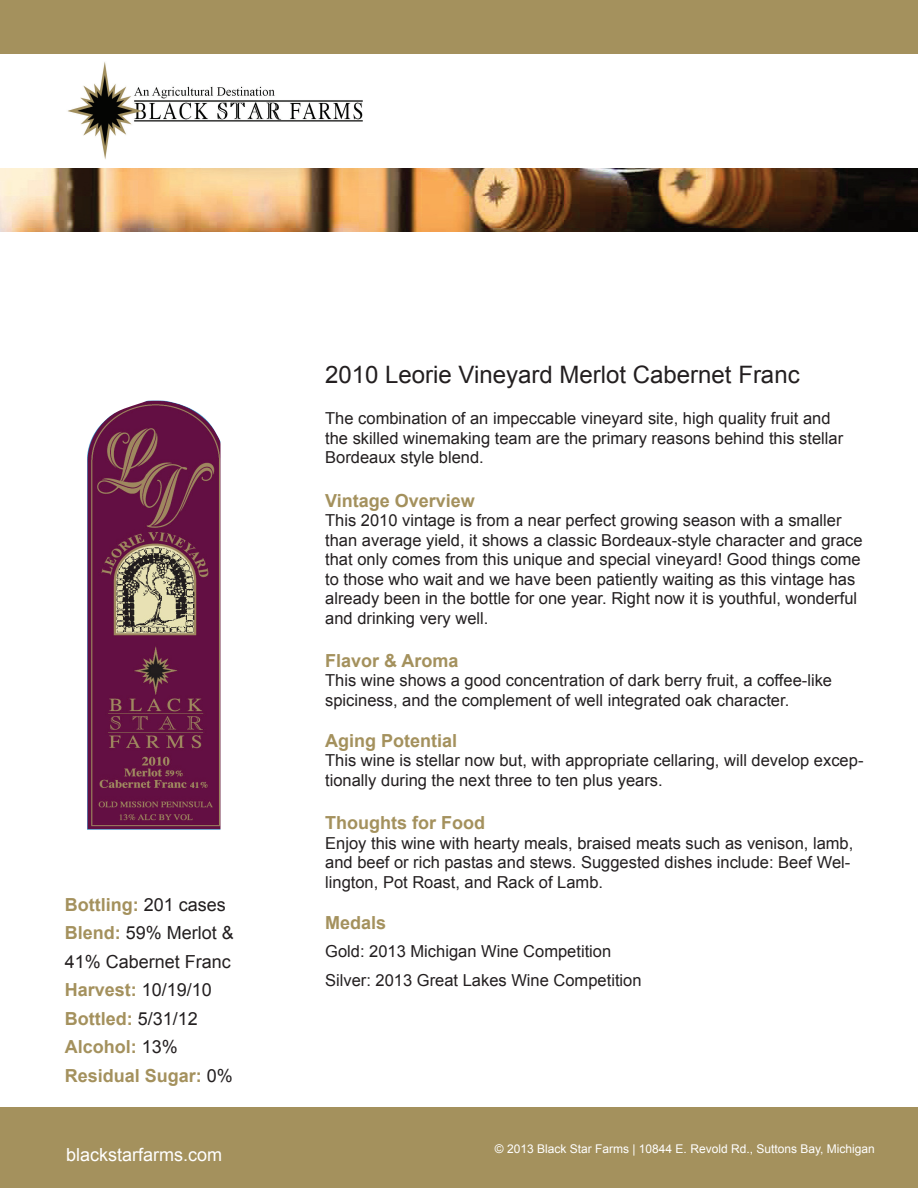
<style>
.page{position:relative;width:918px;height:1188px;background:#fff}
.page>*{position:absolute;margin:0;border:0;box-sizing:border-box;transform-origin:0 0}
.t1{font:24px "Arial";color:#231f20}
.t2{font:18px/28.5px "Arial";color:#231f20}
.t3{font:700 18px "Arial";color:#a4915d}
.t4{font:18px "Arial";color:#fff}
.t5{font:16.5px/19.5px "Arial";color:#231f20}
.t6{font:12px "Arial";color:#fff}
.s1{font-weight:700;color:#a4915d}
</style>
<div class="page">
<div style="left:0;top:0;width:918px;height:54px;background:#a4915d"></div>
<img style="left:0;top:169px;width:918px;height:63px">
<div style="left:0;top:1107px;width:918px;height:81px;background:#a4915d"></div>
<img style="left:68px;top:62px;width:295px;height:97px">
<img style="left:87px;top:400px;width:133px;height:430px">
<p class="t2" style="left:65px;top:890px;width:171px"><span class="s1">Bottling:</span> 201 cases<br><span class="s1">Blend:</span> 59% Merlot &amp;<br>41% Cabernet Franc<br><span class="s1">Harvest:</span> 10/19/10<br><span class="s1">Bottled:</span> 5/31/12<br><span class="s1">Alcohol:</span> 13%<br><span class="s1">Residual Sugar:</span> 0%</p>
<p class="t4" style="left:66px;top:1143px;width:158px">blackstarfarms.com</p>
<h1 class="t1" style="left:325px;top:359px;width:476px">2010 Leorie Vineyard Merlot Cabernet Franc</h1>
<p class="t5" style="left:325px;top:409px;width:520px">The combination of an impeccable vineyard site, high quality fruit and the skilled winemaking team are the primary reasons behind this stellar<br>Bordeaux style blend.</p>
<p class="t3" style="left:325px;top:488px;width:151px">Vintage Overview</p>
<p class="t5" style="left:325px;top:511px;width:539px">This 2010 vintage is from a near perfect growing season with a smaller than average yield, it shows a classic Bordeaux-style character and grace that only comes from this unique and special vineyard! Good things come to those who wait and we have been patiently waiting as this vintage has already been in the bottle for one year. Right now it is youthful, wonderful and drinking very well.</p>
<p class="t3" style="left:325px;top:649px;width:135px">Flavor &amp; Aroma</p>
<p class="t5" style="left:325px;top:671px;width:508px">This wine shows a good concentration of dark berry fruit, a coffee-like spiciness, and the complement of well integrated oak character.</p>
<p class="t3" style="left:325px;top:729px;width:134px">Aging Potential</p>
<p class="t5" style="left:325px;top:751px;width:540px">This wine is stellar now but, with appropriate cellaring, will develop excep&shy;tionally during the next three to ten plus years.</p>
<p class="t3" style="left:325px;top:811px;width:161px">Thoughts for Food</p>
<p class="t5" style="left:325px;top:833px;width:530px">Enjoy this wine with hearty meals, braised meats such as venison, lamb, and beef or rich pastas and stews. Suggested dishes include: Beef Wel&shy;lington, Pot Roast, and Rack of Lamb.</p>
<p class="t3" style="left:325px;top:911px;width:63px">Medals</p>
<p class="t5" style="left:325px;top:937px;width:318px;line-height:28.5px">Gold: 2013 Michigan Wine Competition<br>Silver: 2013 Great Lakes Wine Competition</p>
<p class="t6" style="left:495px;top:1140px;width:381px">© 2013 Black Star Farms | 10844 E. Revold Rd., Suttons Bay, Michigan</p>
</div>
